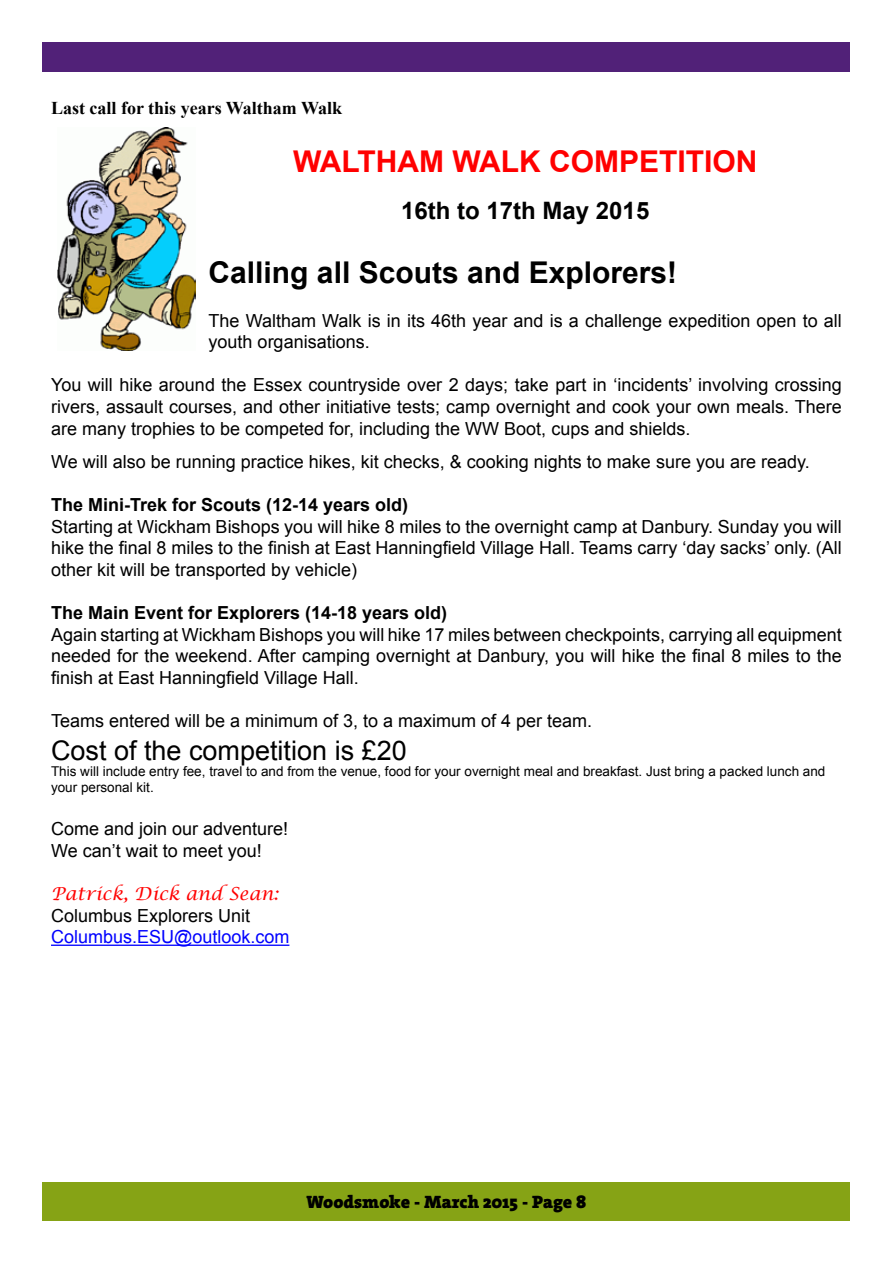
<style>
.page{position:relative;width:893px;height:1263px;background:#fff}
.page>*{position:absolute;margin:0;border:0;box-sizing:border-box;transform-origin:0 0}
.t1{font:700 30px "Arial";color:#000}
.t2{font:700 30px "Arial";color:#f00}
.t3{font:27px "Arial";color:#000}
.t4{font:700 24px "Arial";color:#000}
.t5{font:18px/21.6px "Arial";color:#000;text-align:justify}
.t6{font:700 18px "Arial";color:#000}
.t7{font:700 18px "Times New Roman";color:#000}
.t8{font:18px "The Serif HP9 Blk";color:#000}
.t9{font:18px "Arial";color:#00f}
.t10{font:italic 18px "Lucida Calligraphy";color:#f00}
.t11{font:13.5px/16.2px "Arial";color:#000}
</style>
<div class="page">
<div style="left:43px;top:1182px;width:807px;height:38px;background:#86a315"></div>
<div style="left:43px;top:43px;width:807px;height:29px;background:#512178"></div>
<hr style="left:51px;top:944px;width:238px;height:2px;background:#00f">
<img style="left:57px;top:128px;width:138px;height:223px">
<p class="t7" style="left:51px;top:96px;width:293px">Last call for this years Waltham Walk</p>
<h1 class="t2" style="left:293px;top:141px;width:466px">WALTHAM WALK COMPETITION</h1>
<h3 class="t4" style="left:401px;top:194px;width:250px">16th to 17th May 2015</h3>
<h1 class="t1" style="left:209px;top:253px;width:470px">Calling all Scouts and Explorers!</h1>
<p class="t5" style="left:209px;top:310px;width:635px">The Waltham Walk is in its 46th year and is a challenge expedition open to all youth organisations.</p>
<p class="t5" style="left:51px;top:374px;width:792px">You will hike around the Essex countryside over 2 days; take part in ‘incidents’ involving crossing rivers, assault courses, and other initiative tests; camp overnight and cook your own meals. There are many trophies to be competed for, including the WW Boot, cups and shields.</p>
<p class="t5" style="left:51px;top:451px;width:760px">We will also be running practice hikes, kit checks, &amp; cooking nights to make sure you are ready.</p>
<p class="t6" style="left:51px;top:493px;width:359px">The Mini-Trek for Scouts (12-14 years old)</p>
<p class="t5" style="left:51px;top:516px;width:792px">Starting at Wickham Bishops you will hike 8 miles to the overnight camp at Danbury. Sunday you will hike the final 8 miles to the finish at East Hanningfield Village Hall. Teams carry ‘day sacks’ only. (All other kit will be transported by vehicle)</p>
<p class="t6" style="left:51px;top:601px;width:398px">The Main Event for Explorers (14-18 years old)</p>
<p class="t5" style="left:51px;top:624px;width:792px">Again starting at Wickham Bishops you will hike 17 miles between checkpoints, carrying all equipment needed for the weekend. After camping overnight at Danbury, you will hike the final 8 miles to the finish at East Hanningfield Village Hall.</p>
<p class="t5" style="left:51px;top:710px;width:543px">Teams entered will be a minimum of 3, to a maximum of 4 per team.</p>
<h2 class="t3" style="left:51px;top:732px;width:357px">Cost of the competition is £20</h2>
<p class="t11" style="left:51px;top:763px;width:776px">This will include entry fee, travel to and from the venue, food for your overnight meal and breakfast. Just bring a packed lunch and your personal kit.</p>
<p class="t5" style="left:51px;top:818px;width:239px">Come and join our adventure!<br>We can’t wait to meet you!</p>
<p class="t10" style="left:51px;top:883px;width:229px">Patrick, Dick and Sean:</p>
<p class="t5" style="left:51px;top:905px;width:201px">Columbus Explorers Unit</p>
<p class="t9" style="left:51px;top:925px;width:240px">Columbus.ESU@outlook.com</p>
<p class="t8" style="left:306px;top:1189px;width:281px">Woodsmoke - March 2015 - Page 8</p>
</div>
